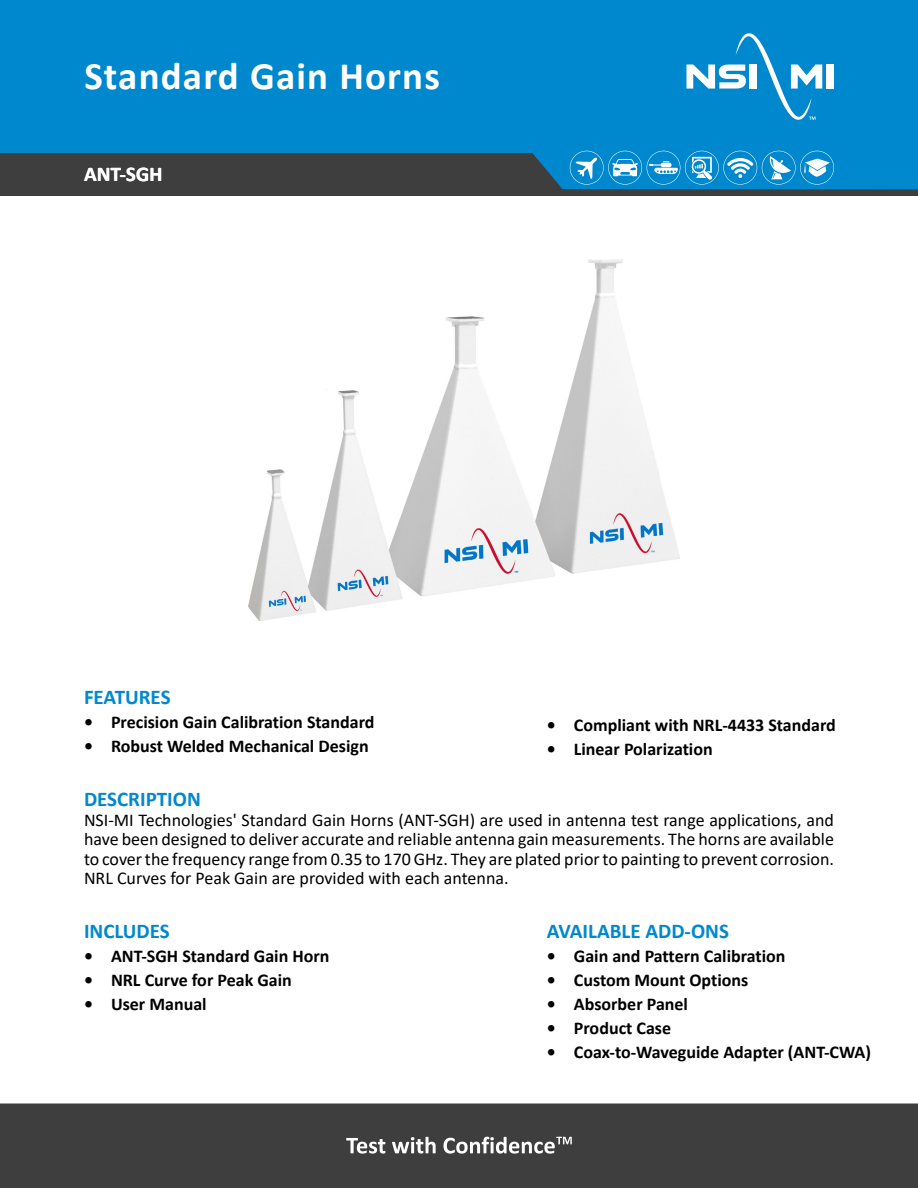
<style>
.page{position:relative;width:918px;height:1188px;background:#fff}
.page>*{position:absolute;margin:0;border:0;box-sizing:border-box;transform-origin:0 0}
.t1{font:700 39px "Calibri";letter-spacing:.03em;color:#fff}
.Section{font:700 21px "Calibri";color:#0088ce}
.t2{font:700 21px "Calibri";color:#fff}
.Section-2{font:18px/19.5px "Calibri";color:#000;text-align:justify}
.t3{font:700 18px "Calibri";color:#000}
</style>
<div class="page">
<div style="left:0;top:147px;width:918px;height:49px;background:#3e3e3f"></div>
<svg style="left:0;top:0;width:918px;height:190px;background:#087eba"></svg>
<svg style="left:570px;top:151px;width:264px;height:34px;background:#34a0d7"></svg>
<div style="left:827px;top:65px;width:7px;height:24px;background:#fff"></div>
<svg style="left:687px;top:33px;width:135px;height:87px"></svg>
<div style="left:0;top:1104px;width:918px;height:84px;background:#3e3e3f"></div>
<svg style="left:346px;top:1138px;width:39px;height:16px"></svg>
<svg style="left:392px;top:1137px;width:44px;height:17px"></svg>
<svg style="left:444px;top:1137px;width:128px;height:17px"></svg>
<img style="left:249px;top:259px;width:431px;height:362px">
<h1 class="t1" style="left:84px;top:48px;width:357px">Standard Gain Horns</h1>
<p class="t2" style="left:84px;top:159px;width:80px">ANT-SGH</p>
<p class="Section" style="left:84px;top:682px;width:88px">FEATURES</p>
<p class="t3" style="left:84px;top:710px;width:292px">• Precision Gain Calibration Standard</p>
<p class="t3" style="left:84px;top:734px;width:286px">• Robust Welded Mechanical Design</p>
<p class="Section" style="left:84px;top:784px;width:118px">DESCRIPTION</p>
<p class="Section-2" style="left:84px;top:810px;width:751px">NSI-MI Technologies' Standard Gain Horns (ANT-SGH) are used in antenna test range applications, and have been designed to deliver accurate and reliable antenna gain measurements. The horns are available to cover the frequency range from 0.35 to 170 GHz. They are plated prior to painting to prevent corrosion.</p>
<p class="Section-2" style="left:84px;top:868px;width:426px">NRL Curves for Peak Gain are provided with each antenna.</p>
<p class="Section" style="left:84px;top:916px;width:87px">INCLUDES</p>
<p class="t3" style="left:84px;top:944px;width:247px">• ANT-SGH Standard Gain Horn</p>
<p class="t3" style="left:84px;top:968px;width:209px">• NRL Curve for Peak Gain</p>
<p class="t3" style="left:84px;top:992px;width:124px">• User Manual</p>
<p class="t3" style="left:547px;top:712px;width:291px">• Compliant with NRL-4433 Standard</p>
<p class="t3" style="left:547px;top:736px;width:167px">• Linear Polarization</p>
<p class="Section" style="left:547px;top:916px;width:184px">AVAILABLE ADD-ONS</p>
<p class="t3" style="left:547px;top:943px;width:240px">• Gain and Pattern Calibration</p>
<p class="t3" style="left:547px;top:967px;width:203px">• Custom Mount Options</p>
<p class="t3" style="left:547px;top:991px;width:143px">• Absorber Panel</p>
<p class="t3" style="left:547px;top:1015px;width:126px">• Product Case</p>
<p class="t3" style="left:547px;top:1039px;width:326px">• Coax-to-Waveguide Adapter (ANT-CWA)</p>
</div>
